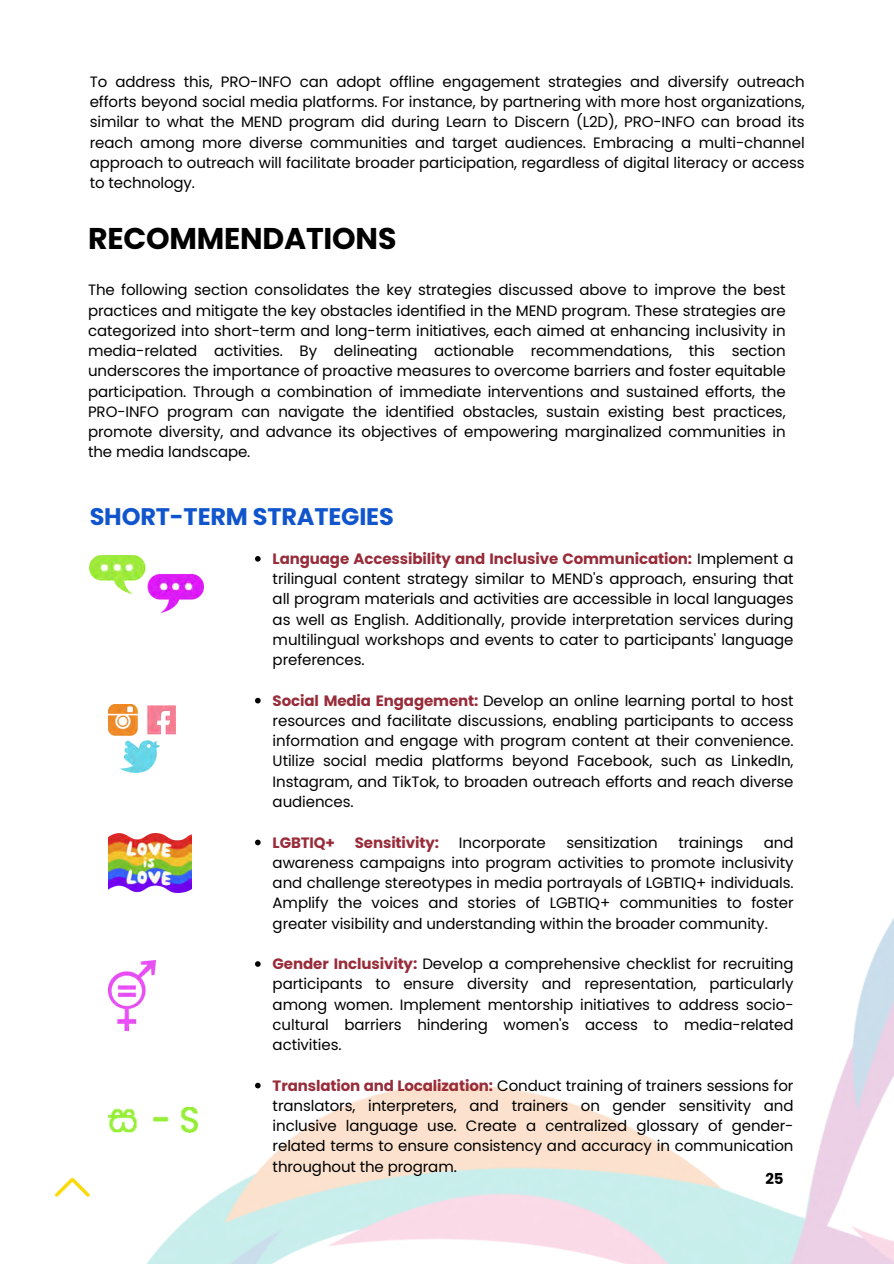
<style>
.page{position:relative;width:894px;height:1264px;background:#fff}
.page>*{position:absolute;margin:0;border:0;box-sizing:border-box;transform-origin:0 0}
.t1{font:700 30px "Poppins";letter-spacing:-.005em;color:#000}
.t2{font:700 24px "Poppins";letter-spacing:-.005em;color:#15c}
.t3{font:15px/20.2px "Poppins";letter-spacing:-.005em;color:#000;text-align:justify}
.t4{font:700 15px "Poppins";letter-spacing:-.005em;color:#982c3a}
.t5{font:700 15px "Poppins";color:#000}
.s1{font-weight:700;color:#982c3a}
</style>
<div class="page">
<img style="left:55px;top:699px;width:838px;height:564px">
<img style="left:89px;top:555px;width:114px;height:57px">
<img style="left:108px;top:704px;width:68px;height:68px">
<img style="left:108px;top:833px;width:83px;height:59px">
<img style="left:108px;top:960px;width:47px;height:70px">
<img style="left:108px;top:1107px;width:89px;height:24px">
<svg style="left:55px;top:1177px;width:35px;height:19px"></svg>
<svg style="left:255px;top:556px;width:5px;height:5px"></svg>
<svg style="left:255px;top:697px;width:5px;height:6px"></svg>
<svg style="left:255px;top:839px;width:5px;height:6px"></svg>
<svg style="left:255px;top:961px;width:5px;height:5px"></svg>
<svg style="left:255px;top:1082px;width:5px;height:6px"></svg>
<p class="t3" style="left:90px;top:71px;width:716px">To address this, PRO-INFO can adopt offline engagement strategies and diversify outreach efforts beyond social media platforms. For instance, by partnering with more host organizations, similar to what the MEND program did during Learn to Discern (L2D), PRO-INFO can broad its reach among more diverse communities and target audiences. Embracing a multi-channel approach to outreach will facilitate broader participation, regardless of digital literacy or access to technology.</p>
<p class="t1" style="left:88px;top:218px;width:310px">RECOMMENDATIONS</p>
<p class="t3" style="left:88px;top:280px;width:699px">The following section consolidates the key strategies discussed above to improve the best practices and mitigate the key obstacles identified in the MEND program. These strategies are categorized into short-term and long-term initiatives, each aimed at enhancing inclusivity in media-related activities. By delineating actionable recommendations, this section underscores the importance of proactive measures to overcome barriers and foster equitable participation. Through a combination of immediate interventions and sustained efforts, the PRO-INFO program can navigate the identified obstacles, sustain existing best practices, promote diversity, and advance its objectives of empowering marginalized communities in the media landscape.</p>
<p class="t2" style="left:90px;top:499px;width:305px">SHORT-TERM STRATEGIES</p>
<p class="t3" style="left:272px;top:548px;width:522px"><span class="s1">Language Accessibility and Inclusive Communication:</span> Implement a trilingual content strategy similar to MEND's approach, ensuring that all program materials and activities are accessible in local languages as well as English. Additionally, provide interpretation services during multilingual workshops and events to cater to participants' language preferences.</p>
<p class="t3" style="left:272px;top:690px;width:522px"><span class="s1">Social Media Engagement:</span> Develop an online learning portal to host resources and facilitate discussions, enabling participants to access information and engage with program content at their convenience.<br>Utilize social media platforms beyond Facebook, such as LinkedIn, Instagram, and TikTok, to broaden outreach efforts and reach diverse audiences.</p>
<p class="t4" style="left:272px;top:831px;width:64px">LGBTIQ+</p>
<p class="t4" style="left:354px;top:831px;width:86px">Sensitivity:</p>
<p class="t3" style="left:459px;top:832px;width:88px">Incorporate</p>
<p class="t3" style="left:566px;top:832px;width:93px">sensitization</p>
<p class="t3" style="left:678px;top:832px;width:66px">trainings</p>
<p class="t3" style="left:272px;top:832px;width:522px;text-indent:491px">and awareness campaigns into program activities to promote inclusivity and challenge stereotypes in media portrayals of LGBTIQ+ individuals.<br>Amplify the voices and stories of LGBTIQ+ communities to foster greater visibility and understanding within the broader community.</p>
<p class="t3" style="left:272px;top:953px;width:522px"><span class="s1">Gender Inclusivity:</span> Develop a comprehensive checklist for recruiting participants to ensure diversity and representation, particularly among women. Implement mentorship initiatives to address socio&shy;cultural barriers hindering women's access to media-related activities.</p>
<p class="t3" style="left:272px;top:1075px;width:522px"><span class="s1">Translation and Localization:</span> Conduct training of trainers sessions for translators, interpreters, and trainers on gender sensitivity and inclusive language use. Create a centralized glossary of gender&shy;related terms to ensure consistency and accuracy in communication throughout the program.</p>
<p class="t5" style="left:765px;top:1168px;width:20px">25</p>
</div>
